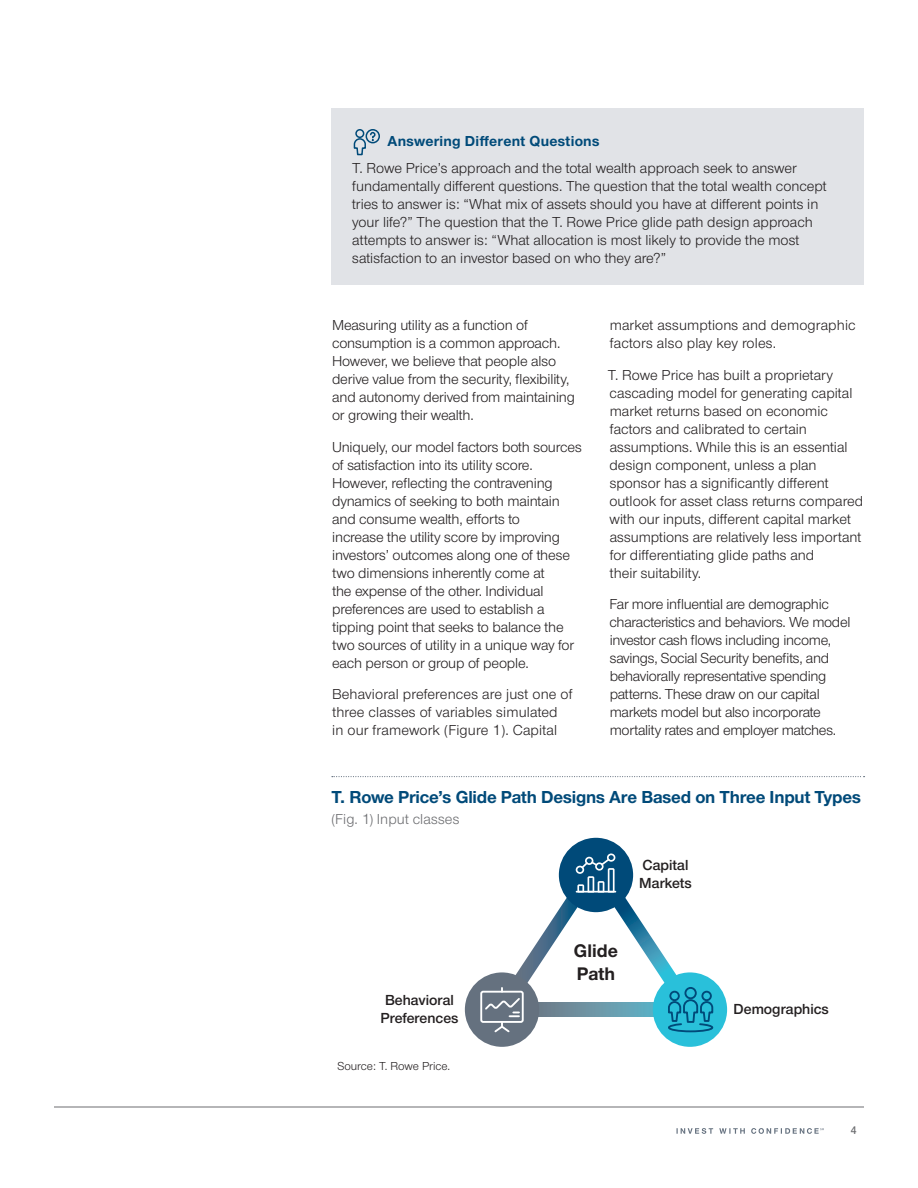
<style>
.page{position:relative;width:918px;height:1188px;background:#fff}
.page>*{position:absolute;margin:0;border:0;box-sizing:border-box;transform-origin:0 0}
.t1{font:700 18.9px/22.6px "Nimbus Sans Novus";color:#231f20}
.t2{font:700 18px "Nimbus Sans Novus";letter-spacing:-.01em;color:#004a79}
.t3{font:600 15.15px/18.1px "Nimbus Sans Novus";color:#231f20}
.t4{font:15px/18px "Nimbus Sans Novus";letter-spacing:-.01em;color:#231f20}
.t5{font:15px/18px "Nimbus Sans Novus";letter-spacing:.01em;color:#231f20}
.t6{font:700 15px "Nimbus Sans Novus";letter-spacing:.02em;color:#004a79}
.t7{font:15px "Nimbus Sans Novus";letter-spacing:.005em;color:#6c6d70}
.t8{font:12px "Nimbus Sans Novus";color:#231f20}
.t9{font:600 11.25px "Nimbus Sans Novus";color:#6c6d70}
</style>
<div class="page">
<hr style="left:54px;top:1107px;width:810px;height:1px;background:#6c6d70">
<div style="left:331px;top:108px;width:533px;height:176px;background:#e1e3e7"></div>
<svg style="left:353px;top:129px;width:27px;height:27px"></svg>
<svg style="left:332px;top:776px;width:533px;height:1px"></svg>
<div style="left:559px;top:838px;width:74px;height:74px;background:#004a79;border-radius:50%"></div>
<div style="left:653px;top:972px;width:74px;height:75px;background:#29c0da;border-radius:50%"></div>
<div style="left:465px;top:972px;width:74px;height:75px;background:#65717f;border-radius:50%"></div>
<div style="left:480px;top:991px;width:44px;height:32px;border:2px solid #fff;border-radius:2px"></div>
<svg style="left:483px;top:853px;width:231px;height:181px"></svg>
<svg style="left:677px;top:1128px;width:147px;height:6px"></svg>
<p class="t6" style="left:388px;top:131px;width:213px">Answering Different Questions</p>
<p class="t4" style="left:352px;top:159px;width:476px">T. Rowe Price’s approach and the total wealth approach seek to answer fundamentally different questions. The question that the total wealth concept tries to answer is: “What mix of assets should you have at different points in your life?” The question that the T. Rowe Price glide path design approach attempts to answer is: “What allocation is most likely to provide the most satisfaction to an investor based on who they are?”</p>
<p class="t4" style="left:332px;top:316px;width:244px">Measuring utility as a function of consumption is a common approach.<br>However, we believe that people also derive value from the security, flexibility, and autonomy derived from maintaining or growing their wealth.</p>
<p class="t4" style="left:332px;top:437px;width:251px">Uniquely, our model factors both sources of satisfaction into its utility score.<br>However, reflecting the contravening dynamics of seeking to both maintain and consume wealth, efforts to<br>increase the utility score by improving investors’ outcomes along one of these two dimensions inherently come at<br>the expense of the other. Individual preferences are used to establish a tipping point that seeks to balance the two sources of utility in a unique way for each person or group of people.</p>
<p class="t5" style="left:332px;top:685px;width:242px">Behavioral preferences are just one of three classes of variables simulated<br>in our framework (Figure 1). Capital</p>
<p class="t5" style="left:610px;top:316px;width:248px">market assumptions and demographic factors also play key roles.</p>
<p class="t4" style="left:608px;top:365px;width:257px">T. Rowe Price has built a proprietary cascading model for generating capital market returns based on economic factors and calibrated to certain assumptions. While this is an essential design component, unless a plan sponsor has a significantly different outlook for asset class returns compared with our inputs, different capital market assumptions are relatively less important for differentiating glide paths and<br>their suitability.</p>
<p class="t4" style="left:610px;top:595px;width:242px">Far more influential are demographic characteristics and behaviors. We model investor cash flows including income, savings, Social Security benefits, and behaviorally representative spending patterns. These draw on our capital markets model but also incorporate mortality rates and employer matches.</p>
<p class="t2" style="left:331px;top:785px;width:531px">T. Rowe Price’s Glide Path Designs Are Based on Three Input Types</p>
<p class="t7" style="left:331px;top:809px;width:130px">(Fig. 1) Input classes</p>
<p class="t3" style="left:639px;top:856px;width:54px">Capital<br>Markets</p>
<p class="t3" style="left:380px;top:990px;width:80px;text-align:center">Behavioral<br>Preferences</p>
<p class="t8" style="left:337px;top:1058px;width:114px">Source: T. Rowe Price.</p>
<p class="t1" style="left:574px;top:938px;width:45px">Glide<br>Path</p>
<p class="t3" style="left:734px;top:999px;width:97px">Demographics</p>
<p class="t9" style="left:851px;top:1123px;width:7px">4</p>
</div>
